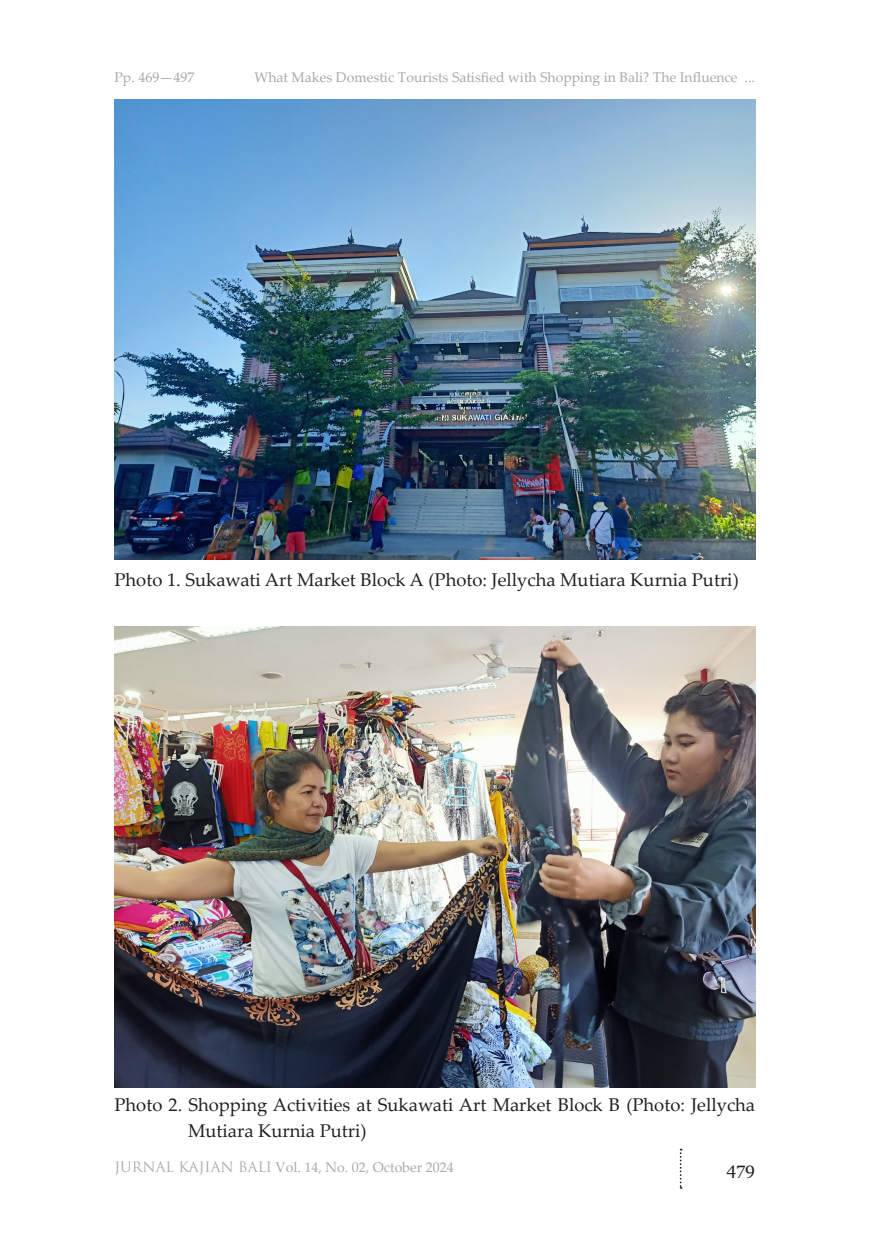
<style>
.page{position:relative;width:869px;height:1241px;background:#fff}
.page>*{position:absolute;margin:0;border:0;box-sizing:border-box;transform-origin:0 0}
.t1{font:18.38px/26.2px "Palatino Linotype";color:#231f20}
.t2{font:17.5px "Georgia";color:#231f20}
.t3{font:14px "Palatino Linotype";color:#a8a9ad}
.s1{font-family:"Trajan Pro"}
</style>
<div class="page">
<svg style="left:679px;top:1148px;width:2px;height:40px"></svg>
<img style="left:114px;top:99px;width:640px;height:460px">
<img style="left:114px;top:626px;width:640px;height:460px">
<p class="t3" style="left:114px;top:67px;width:81px">Pp. 469—497</p>
<p class="t3" style="left:254px;top:67px;width:502px">What Makes Domestic Tourists Satisfied with Shopping in Bali? The Influence ...</p>
<p class="t1" style="left:114px;top:565px;width:625px">Photo 1. Sukawati Art Market Block A (Photo: Jellycha Mutiara Kurnia Putri)</p>
<p class="t1" style="left:188px;top:1090px;width:568px;text-indent:-74px">Photo 2. Shopping Activities at Sukawati Art Market Block B (Photo: Jellycha<br>Mutiara Kurnia Putri)</p>
<p class="t3" style="left:114px;top:1157px;width:340px"><span class="s1">JURNAL KAJIAN BALI</span> Vol. 14, No. 02, October 2024</p>
<p class="t2" style="left:726px;top:1157px;width:30px">479</p>
</div>
